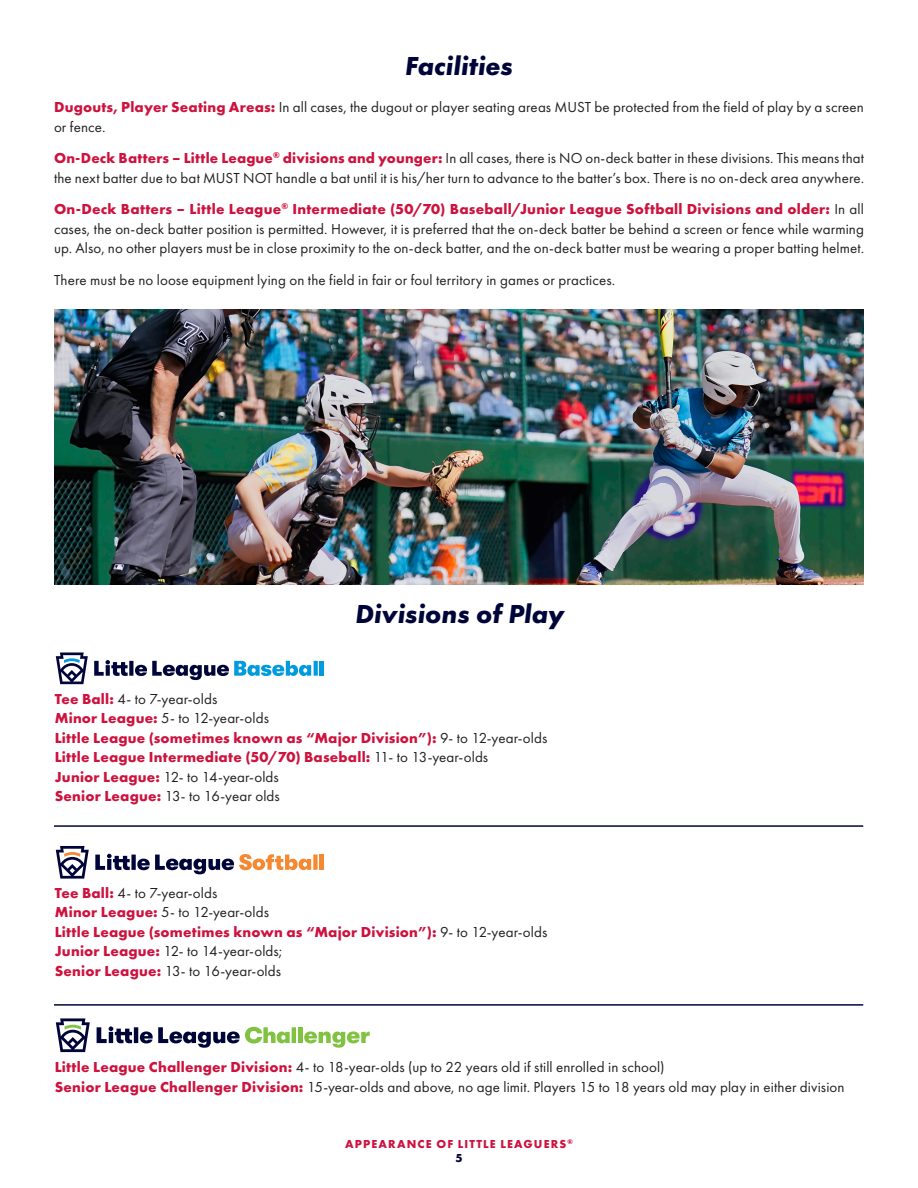
<style>
.page{position:relative;width:918px;height:1188px;background:#fff}
.page>*{position:absolute;margin:0;border:0;box-sizing:border-box;transform-origin:0 0}
.subhead{font:italic 700 27px "Futura PT";letter-spacing:.005em;color:#000539}
.body_copy{font:15px/19.5px "Futura PT";letter-spacing:.01em;color:#231f20}
.body_copy-2{font:700 15px/19.5px "Futura PT";letter-spacing:.015em;color:#cd123d}
.t1{font:700 12px/14.4px "Futura PT";letter-spacing:.095em;color:#cd123d;text-align:center}
.s1{font-weight:700;color:#cd123d}
.s2{font-weight:400;color:#231f20}
.s3{color:#000539}
</style>
<div class="page">
<img style="left:55px;top:310px;width:808px;height:274px">
<hr style="left:320px;top:661px;width:4px;height:15px;background:#009bde">
<svg style="left:56px;top:652px;width:32px;height:32px"></svg>
<svg style="left:94px;top:660px;width:224px;height:20px"></svg>
<svg style="left:56px;top:846px;width:33px;height:33px"></svg>
<svg style="left:95px;top:854px;width:223px;height:20px"></svg>
<hr style="left:320px;top:855px;width:4px;height:15px;background:#f58932">
<svg style="left:56px;top:1018px;width:34px;height:34px"></svg>
<svg style="left:97px;top:1026px;width:199px;height:22px"></svg>
<div style="left:298px;top:1027px;width:5px;height:16px;background:#81c340"></div>
<svg style="left:304px;top:1031px;width:66px;height:17px"></svg>
<hr style="left:54px;top:825px;width:809px;height:2px;background:#000539">
<hr style="left:54px;top:1004px;width:809px;height:2px;background:#000539">
<p class="subhead" style="left:405px;top:49px;width:109px">Facilities</p>
<p class="body_copy" style="left:54px;top:97px;width:812px"><span class="s1">Dugouts, Player Seating Areas:</span> In all cases, the dugout or player seating areas MUST be protected from the field of play by a screen or fence.</p>
<p class="body_copy" style="left:54px;top:148px;width:812px"><span class="s1">On-Deck Batters – Little League</span><sup>®</sup> <span class="s1">divisions and younger:</span> In all cases, there is NO on-deck batter in these divisions. This means that the next batter due to bat MUST NOT handle a bat until it is his/her turn to advance to the batter’s box. There is no on-deck area anywhere.</p>
<p class="body_copy" style="left:54px;top:199px;width:812px;text-align:justify"><span class="s1">On-Deck Batters – Little League</span><sup>®</sup> <span class="s1">Intermediate (50/70) Baseball/Junior League Softball Divisions and older:</span> In all cases, the on-deck batter position is permitted. However, it is preferred that the on-deck batter be behind a screen or fence while warming up. Also, no other players must be in close proximity to the on-deck batter, and the on-deck batter must be wearing a proper batting helmet.</p>
<p class="body_copy" style="left:54px;top:270px;width:563px">There must be no loose equipment lying on the field in fair or foul territory in games or practices.</p>
<p class="subhead" style="left:355px;top:597px;width:210px">Divisions of Play</p>
<p class="body_copy-2" style="left:55px;top:689px;width:494px">Tee Ball: <span class="s2">4- to 7-year-olds<br></span>Minor League: <span class="s2">5- to 12-year-olds<br></span>Little League (sometimes known as “Major Division”): <span class="s2">9- to 12-year-olds </span>Little League Intermediate (50/70) Baseball: <span class="s2">11- to 13-year-olds<br></span>Junior League: <span class="s2">12- to 14-year-olds<br></span>Senior League: <span class="s2">13- to 16-year olds</span></p>
<p class="body_copy-2" style="left:55px;top:883px;width:494px">Tee Ball: <span class="s2">4- to 7-year-olds<br></span>Minor League: <span class="s2">5- to 12-year-olds<br></span>Little League (sometimes known as “Major Division”): <span class="s2">9- to 12-year-olds </span>Junior League: <span class="s2">12- to 14-year-olds;<br></span>Senior League: <span class="s2">13- to 16-year-olds</span></p>
<p class="body_copy" style="left:55px;top:1058px;width:791px"><span class="s1">Little League Challenger Division:</span> 4- to 18-year-olds (up to 22 years old if still enrolled in school)<br><span class="s1">Senior League Challenger Division:</span> 15-year-olds and above, no age limit. Players 15 to 18 years old may play in either division</p>
<p class="t1" style="left:345px;top:1136px;width:229px">APPEARANCE OF LITTLE LEAGUERS<sup>®<br></sup><span class="s3">5</span></p>
</div>
